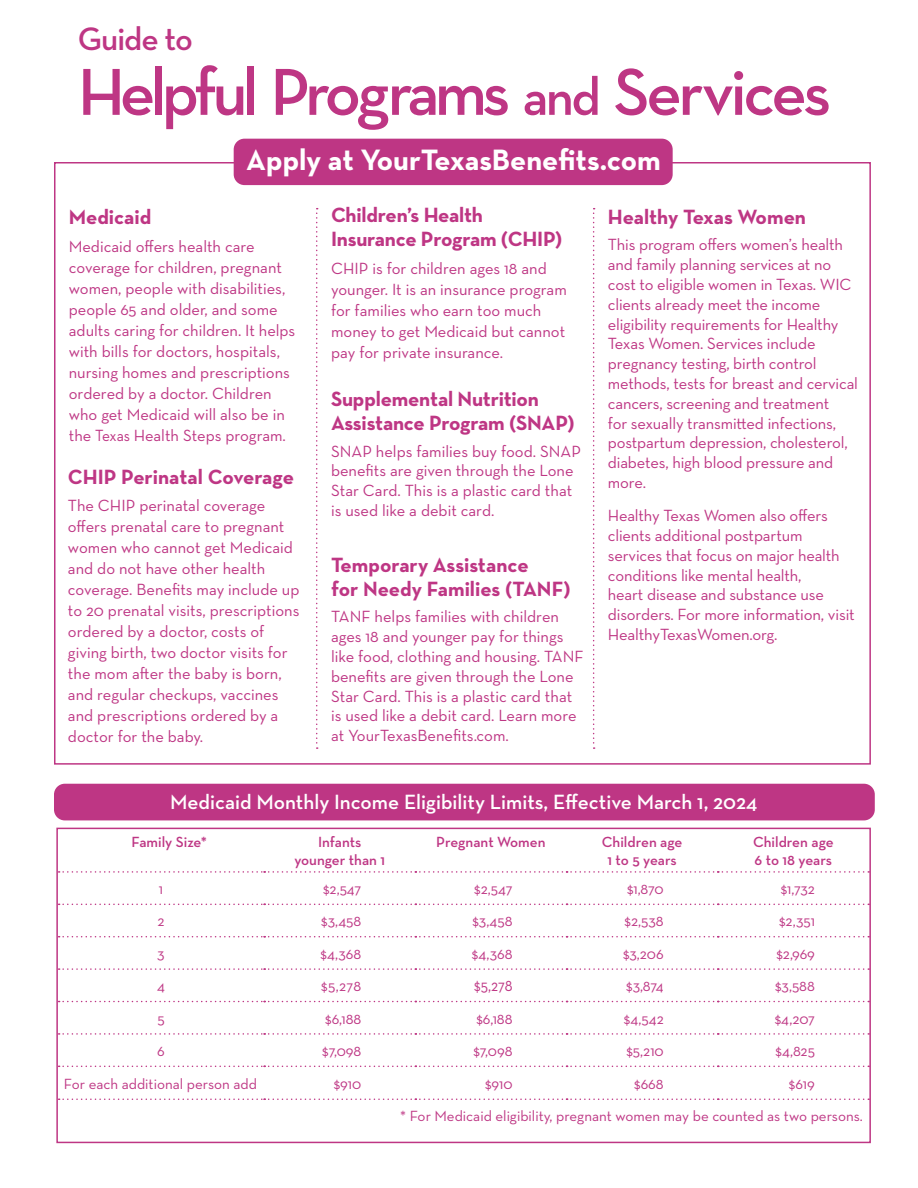
<style>
.page{position:relative;width:918px;height:1188px;background:#fff}
.page>*{position:absolute;margin:0;border:0;box-sizing:border-box;transform-origin:0 0}
.t1{font:600 67.5px "Neutraface Text";letter-spacing:-.07em;color:#be3684}
.t2{font:600 33px "Neutraface Text";letter-spacing:-.03em;color:#be3684}
.t3{font:700 30px "Neutraface Text";color:#fff}
.t4{font:700 21px/24px "Neutraface Text";letter-spacing:-.01em;color:#be3684}
.t5{font:600 21px "Neutraface Text";color:#fff}
.t6{font:16.5px/19.8px "Neutraface Text";letter-spacing:-.005em;color:#be3684}
.t7{font:16.5px "Neutraface Text";letter-spacing:-.005em;color:#be3684;scale:.91 1}
.t8{font:15px "Neutraface Text";color:#be3684}
.t9{font:600 15px/18px "Neutraface Text";color:#be3684;text-align:center}
.s1{font-size:54px}
</style>
<div class="page">
<div style="left:54px;top:784px;width:821px;height:36px;background:#be3684;border-radius:11px"></div>
<div style="left:234px;top:139px;width:439px;height:46px;background:#be3684;border-radius:11px"></div>
<svg style="left:59px;top:1099px;width:809px;height:1px"></svg>
<svg style="left:59px;top:968px;width:809px;height:2px"></svg>
<svg style="left:59px;top:936px;width:809px;height:1px"></svg>
<svg style="left:59px;top:871px;width:809px;height:2px"></svg>
<svg style="left:59px;top:904px;width:809px;height:1px"></svg>
<svg style="left:59px;top:1001px;width:809px;height:1px"></svg>
<svg style="left:59px;top:1033px;width:809px;height:2px"></svg>
<svg style="left:59px;top:1066px;width:809px;height:1px"></svg>
<div style="left:56px;top:828px;width:815px;height:315px;border:2px solid #be3684"></div>
<svg style="left:593px;top:208px;width:2px;height:541px"></svg>
<svg style="left:316px;top:208px;width:2px;height:541px"></svg>
<h1 class="t2" style="left:78px;top:18px;width:117px">Guide to</h1>
<h1 class="t1" style="left:78px;top:50px;width:755px">Helpful Programs <span class="s1">and</span> Services</h1>
<h2 class="t3" style="left:246px;top:140px;width:416px">Apply at YourTexasBenefits.com</h2>
<h2 class="t4" style="left:69px;top:204px;width:84px">Medicaid</h2>
<p class="t6" style="left:69px;top:235px;width:228px;line-height:21px">Medicaid offers health care coverage for children, pregnant women, people with disabilities, people 65 and older, and some adults caring for children. It helps with bills for doctors, hospitals, nursing homes and prescriptions ordered by a doctor. Children who get Medicaid will also be in the Texas Health Steps program.</p>
<h2 class="t4" style="left:68px;top:464px;width:227px">CHIP Perinatal Coverage</h2>
<p class="t6" style="left:68px;top:495px;width:233px;line-height:21px">The CHIP perinatal coverage offers prenatal care to pregnant women who cannot get Medicaid and do not have other health coverage. Benefits may include up to 20 prenatal visits, prescriptions ordered by a doctor, costs of giving birth, two doctor visits for the mom after the baby is born, and regular checkups, vaccines and prescriptions ordered by a doctor for the baby.</p>
<h2 class="t4" style="left:331px;top:203px;width:233px">Children’s Health<br>Insurance Program (CHIP)</h2>
<p class="t6" style="left:331px;top:258px;width:237px;line-height:21px">CHIP is for children ages 18 and younger. It is an insurance program for families who earn too much money to get Medicaid but cannot pay for private insurance.</p>
<h2 class="t4" style="left:331px;top:387px;width:245px">Supplemental Nutrition<br>Assistance Program (SNAP)</h2>
<p class="t6" style="left:331px;top:441px;width:252px">SNAP helps families buy food. SNAP benefits are given through the Lone<br>Star Card. This is a plastic card that is used like a debit card.</p>
<h2 class="t4" style="left:608px;top:204px;width:200px">Healthy Texas Women</h2>
<p class="t6" style="left:608px;top:235px;width:252px">This program offers women’s health and family planning services at no cost to eligible women in Texas. WIC clients already meet the income eligibility requirements for Healthy Texas Women. Services include pregnancy testing, birth control methods, tests for breast and cervical cancers, screening and treatment<br>for sexually transmitted infections, postpartum depression, cholesterol, diabetes, high blood pressure and more.</p>
<p class="t6" style="left:608px;top:506px;width:248px">Healthy Texas Women also offers clients additional postpartum services that focus on major health conditions like mental health,<br>heart disease and substance use disorders. For more information, visit<br>HealthyTexasWomen.org.</p>
<h2 class="t4" style="left:331px;top:553px;width:241px">Temporary Assistance<br>for Needy Families (TANF)</h2>
<p class="t6" style="left:331px;top:607px;width:254px">TANF helps families with children ages 18 and younger pay for things like food, clothing and housing. TANF benefits are given through the Lone Star Card. This is a plastic card that is used like a debit card. Learn more at YourTexasBenefits.com.</p>
<h2 class="t5" style="left:170px;top:788px;width:589px">Medicaid Monthly Income Eligibility Limits, Effective March 1, 2024</h2>
<p class="t9" style="left:131px;top:833px;width:77px">Family Size*</p>
<p class="t9" style="left:294px;top:833px;width:92px">Infants younger than 1</p>
<p class="t9" style="left:436px;top:833px;width:111px">Pregnant Women</p>
<p class="t9" style="left:602px;top:833px;width:82px">Children age</p>
<p class="t9" style="left:753px;top:833px;width:82px">Children age</p>
<p class="t9" style="left:755px;top:851px;width:79px">6 to 18 years</p>
<p class="t9" style="left:608px;top:851px;width:71px">1 to 5 years</p>
<p class="t8" style="left:159px;top:879px;width:6px">1</p>
<p class="t8" style="left:323px;top:879px;width:40px">$2,547</p>
<p class="t8" style="left:474px;top:879px;width:40px">$2,547</p>
<p class="t8" style="left:627px;top:879px;width:38px">$1,870</p>
<p class="t8" style="left:781px;top:879px;width:36px">$1,732</p>
<p class="t8" style="left:157px;top:912px;width:9px">2</p>
<p class="t8" style="left:321px;top:912px;width:42px">$3,458</p>
<p class="t8" style="left:473px;top:912px;width:42px">$3,458</p>
<p class="t8" style="left:625px;top:912px;width:41px">$2,538</p>
<p class="t8" style="left:779px;top:912px;width:37px">$2,351</p>
<p class="t8" style="left:157px;top:944px;width:9px">3</p>
<p class="t8" style="left:321px;top:944px;width:42px">$4,368</p>
<p class="t8" style="left:472px;top:944px;width:42px">$4,368</p>
<p class="t8" style="left:623px;top:944px;width:42px">$3,206</p>
<p class="t8" style="left:776px;top:944px;width:40px">$2,969</p>
<p class="t8" style="left:157px;top:977px;width:9px">4</p>
<p class="t8" style="left:321px;top:977px;width:42px">$5,278</p>
<p class="t7" style="left:474px;top:975px;width:44px">$5,278</p>
<p class="t8" style="left:626px;top:977px;width:39px">$3,874</p>
<p class="t8" style="left:775px;top:977px;width:41px">$3,588</p>
<p class="t8" style="left:157px;top:1009px;width:9px">5</p>
<p class="t8" style="left:325px;top:1009px;width:38px">$6,188</p>
<p class="t8" style="left:476px;top:1009px;width:38px">$6,188</p>
<p class="t8" style="left:624px;top:1009px;width:41px">$4,542</p>
<p class="t8" style="left:775px;top:1009px;width:42px">$4,207</p>
<p class="t8" style="left:157px;top:1041px;width:9px">6</p>
<p class="t8" style="left:322px;top:1041px;width:41px">$7,098</p>
<p class="t8" style="left:473px;top:1041px;width:41px">$7,098</p>
<p class="t8" style="left:626px;top:1041px;width:39px">$5,210</p>
<p class="t8" style="left:776px;top:1041px;width:41px">$4,825</p>
<p class="t8" style="left:64px;top:1074px;width:195px">For each additional person add</p>
<p class="t8" style="left:334px;top:1074px;width:29px">$910</p>
<p class="t8" style="left:485px;top:1074px;width:29px">$910</p>
<p class="t8" style="left:634px;top:1074px;width:31px">$668</p>
<p class="t8" style="left:789px;top:1074px;width:27px">$619</p>
<p class="t8" style="left:400px;top:1106px;width:464px">* For Medicaid eligibility, pregnant women may be counted as two persons.</p>
</div>
